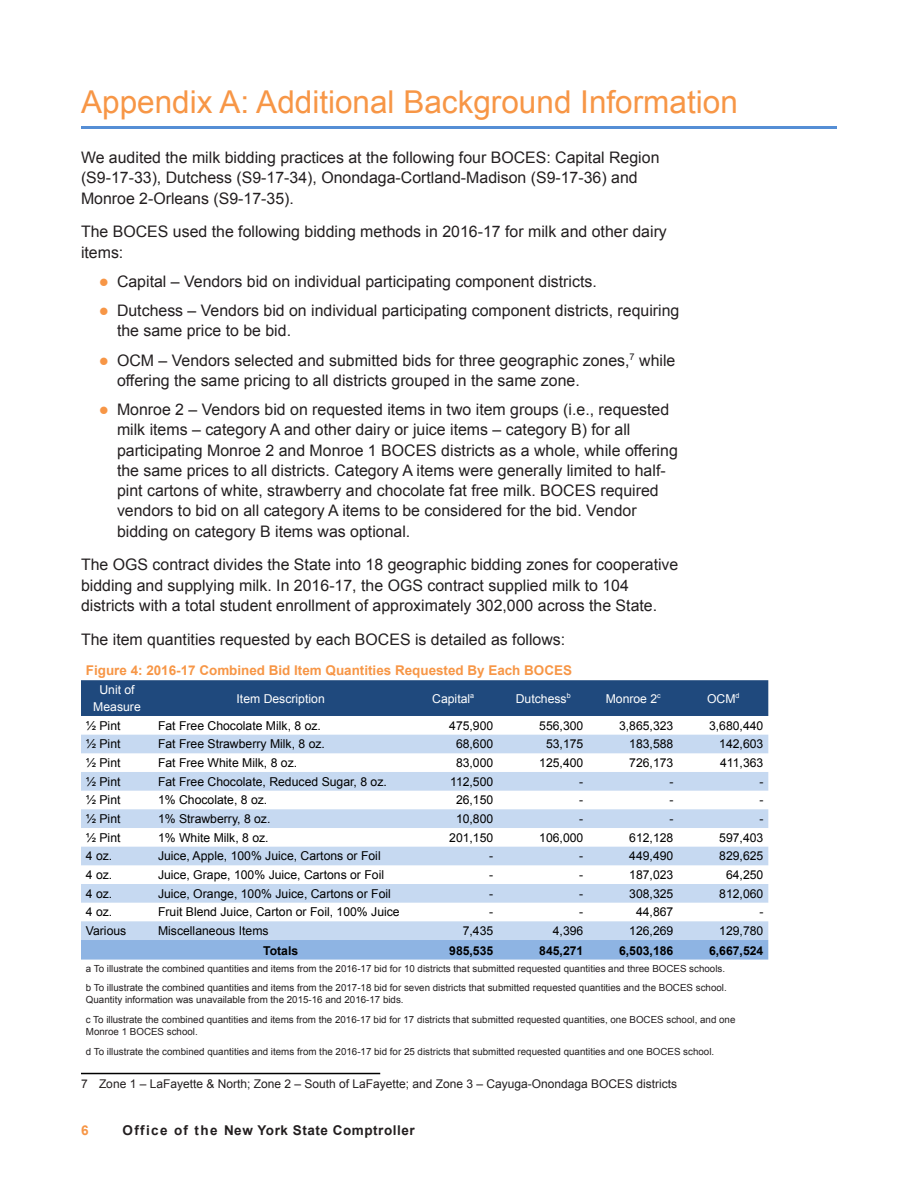
<style>
.page{position:relative;width:918px;height:1188px;background:#fff}
.page>*{position:absolute;margin:0;border:0;box-sizing:border-box;transform-origin:0 0}
.Section_Heads{font:31.5px "Arial";color:#f79646}
.Body_Text{font:15.9px/20.2px "Arial";color:#231f20}
._7_Figures{font:700 13.5px "Arial";color:#f79646}
.t1{font:700 13.5px "Arial";letter-spacing:.04em;color:#231f20}
._7_Figures-2{font:12.15px "Arial";color:#000}
._7_Figures-3{font:12.15px/17.1px "Arial";color:#fff;text-align:center}
._7_Figures-4{font:700 12.15px "Arial";color:#000}
.Footnotes{font:12px "Arial";color:#231f20}
.Footnotes-2{font:9.75px/12.1px "Arial";color:#231f20}
.s1{color:#f79646}
</style>
<div class="page">
<hr style="left:81px;top:126px;width:756px;height:3px;background:#558ed5">
<div style="left:81px;top:680px;width:687px;height:36px;background:#1f497d"></div>
<svg style="left:81px;top:735px;width:687px;height:205px;fill:#c6d9f1"></svg>
<div style="left:81px;top:940px;width:687px;height:20px;background:#8eb4e3"></div>
<hr style="left:81px;top:1073px;width:299px;height:1px;background:#000">
<p class="Section_Heads" style="left:81px;top:81px;width:658px">Appendix A: Additional Background Information</p>
<p class="Body_Text" style="left:81px;top:148px;width:580px">We audited the milk bidding practices at the following four BOCES: Capital Region (S9-17-33), Dutchess (S9-17-34), Onondaga-Cortland-Madison (S9-17-36) and<br>Monroe 2-Orleans (S9-17-35).</p>
<p class="Body_Text" style="left:81px;top:222px;width:587px">The BOCES used the following bidding methods in 2016-17 for milk and other dairy items:</p>
<p class="Body_Text" style="left:99px;top:271px;width:497px"><span class="s1">●</span> Capital – Vendors bid on individual participating component districts.</p>
<p class="Body_Text" style="left:117px;top:301px;width:564px;text-indent:-18px"><span class="s1">●</span> Dutchess – Vendors bid on individual participating component districts, requiring the same price to be bid.</p>
<p class="Body_Text" style="left:117px;top:350px;width:560px;text-indent:-18px"><span class="s1">●</span> OCM – Vendors selected and submitted bids for three geographic zones,<sup>7</sup> while offering the same pricing to all districts grouped in the same zone.</p>
<p class="Body_Text" style="left:117px;top:400px;width:562px;text-indent:-18px"><span class="s1">●</span> Monroe 2 – Vendors bid on requested items in two item groups (i.e. , requested milk items – category A and other dairy or juice items – category B) for all participating Monroe 2 and Monroe 1 BOCES districts as a whole, while offering the same prices to all districts. Category A items were generally limited to half&shy;pint cartons of white, strawberry and chocolate fat free milk. BOCES required vendors to bid on all category A items to be considered for the bid. Vendor bidding on category B items was optional.</p>
<p class="Body_Text" style="left:81px;top:555px;width:599px">The OGS contract divides the State into 18 geographic bidding zones for cooperative bidding and supplying milk. In 2016-17, the OGS contract supplied milk to 104 districts with a total student enrollment of approximately 302,000 across the State.</p>
<p class="Body_Text" style="left:81px;top:630px;width:486px">The item quantities requested by each BOCES is detailed as follows:</p>
<p class="_7_Figures" style="left:86px;top:662px;width:488px">Figure 4: 2016-17 Combined Bid Item Quantities Requested By Each BOCES</p>
<p class="_7_Figures-3" style="left:93px;top:681px;width:49px">Unit of<br>Measure</p>
<p class="_7_Figures-3" style="left:237px;top:690px;width:90px">Item Description</p>
<p class="_7_Figures-3" style="left:432px;top:690px;width:43px">Capital<sup>a</sup></p>
<p class="_7_Figures-3" style="left:516px;top:690px;width:56px">Dutchess<sup>b</sup></p>
<p class="_7_Figures-3" style="left:606px;top:690px;width:57px">Monroe 2<sup>c</sup></p>
<p class="_7_Figures-3" style="left:707px;top:690px;width:34px">OCM<sup>d</sup></p>
<p class="_7_Figures-2" style="left:86px;top:718px;width:36px">½ Pint</p>
<p class="_7_Figures-2" style="left:158px;top:718px;width:162px">Fat Free Chocolate Milk, 8 oz.</p>
<p class="_7_Figures-2" style="left:449px;top:718px;width:46px">475,900</p>
<p class="_7_Figures-2" style="left:539px;top:718px;width:46px">556,300</p>
<p class="_7_Figures-2" style="left:619px;top:718px;width:56px">3,865,323</p>
<p class="_7_Figures-2" style="left:709px;top:718px;width:56px">3,680,440</p>
<p class="_7_Figures-2" style="left:86px;top:736px;width:36px">½ Pint</p>
<p class="_7_Figures-2" style="left:158px;top:736px;width:166px">Fat Free Strawberry Milk, 8 oz.</p>
<p class="_7_Figures-2" style="left:456px;top:736px;width:39px">68,600</p>
<p class="_7_Figures-2" style="left:546px;top:736px;width:39px">53,175</p>
<p class="_7_Figures-2" style="left:629px;top:736px;width:46px">183,588</p>
<p class="_7_Figures-2" style="left:719px;top:736px;width:46px">142,603</p>
<p class="_7_Figures-2" style="left:86px;top:755px;width:36px">½ Pint</p>
<p class="_7_Figures-2" style="left:158px;top:755px;width:139px">Fat Free White Milk, 8 oz.</p>
<p class="_7_Figures-2" style="left:456px;top:755px;width:39px">83,000</p>
<p class="_7_Figures-2" style="left:539px;top:755px;width:46px">125,400</p>
<p class="_7_Figures-2" style="left:629px;top:755px;width:46px">726,173</p>
<p class="_7_Figures-2" style="left:720px;top:755px;width:45px">411,363</p>
<p class="_7_Figures-2" style="left:86px;top:774px;width:36px">½ Pint</p>
<p class="_7_Figures-2" style="left:158px;top:774px;width:228px">Fat Free Chocolate, Reduced Sugar, 8 oz.</p>
<p class="_7_Figures-2" style="left:450px;top:774px;width:45px">112,500</p>
<p class="_7_Figures-2" style="left:579px;top:774px;width:6px">-</p>
<p class="_7_Figures-2" style="left:669px;top:774px;width:6px">-</p>
<p class="_7_Figures-2" style="left:759px;top:774px;width:6px">-</p>
<p class="_7_Figures-2" style="left:86px;top:792px;width:36px">½ Pint</p>
<p class="_7_Figures-2" style="left:158px;top:792px;width:109px">1% Chocolate, 8 oz.</p>
<p class="_7_Figures-2" style="left:456px;top:792px;width:39px">26,150</p>
<p class="_7_Figures-2" style="left:579px;top:792px;width:6px">-</p>
<p class="_7_Figures-2" style="left:669px;top:792px;width:6px">-</p>
<p class="_7_Figures-2" style="left:759px;top:792px;width:6px">-</p>
<p class="_7_Figures-2" style="left:86px;top:811px;width:36px">½ Pint</p>
<p class="_7_Figures-2" style="left:158px;top:811px;width:112px">1% Strawberry, 8 oz.</p>
<p class="_7_Figures-2" style="left:456px;top:811px;width:39px">10,800</p>
<p class="_7_Figures-2" style="left:579px;top:811px;width:6px">-</p>
<p class="_7_Figures-2" style="left:669px;top:811px;width:6px">-</p>
<p class="_7_Figures-2" style="left:759px;top:811px;width:6px">-</p>
<p class="_7_Figures-2" style="left:86px;top:830px;width:36px">½ Pint</p>
<p class="_7_Figures-2" style="left:158px;top:830px;width:110px">1% White Milk, 8 oz.</p>
<p class="_7_Figures-2" style="left:449px;top:830px;width:46px">201,150</p>
<p class="_7_Figures-2" style="left:539px;top:830px;width:46px">106,000</p>
<p class="_7_Figures-2" style="left:629px;top:830px;width:46px">612,128</p>
<p class="_7_Figures-2" style="left:719px;top:830px;width:46px">597,403</p>
<p class="_7_Figures-2" style="left:86px;top:848px;width:26px">4 oz.</p>
<p class="_7_Figures-2" style="left:158px;top:848px;width:224px">Juice, Apple, 100% Juice, Cartons or Foil</p>
<p class="_7_Figures-2" style="left:489px;top:848px;width:6px">-</p>
<p class="_7_Figures-2" style="left:579px;top:848px;width:6px">-</p>
<p class="_7_Figures-2" style="left:629px;top:848px;width:46px">449,490</p>
<p class="_7_Figures-2" style="left:719px;top:848px;width:46px">829,625</p>
<p class="_7_Figures-2" style="left:86px;top:867px;width:26px">4 oz.</p>
<p class="_7_Figures-2" style="left:158px;top:867px;width:228px">Juice, Grape, 100% Juice, Cartons or Foil</p>
<p class="_7_Figures-2" style="left:489px;top:867px;width:6px">-</p>
<p class="_7_Figures-2" style="left:579px;top:867px;width:6px">-</p>
<p class="_7_Figures-2" style="left:629px;top:867px;width:46px">187,023</p>
<p class="_7_Figures-2" style="left:726px;top:867px;width:39px">64,250</p>
<p class="_7_Figures-2" style="left:86px;top:886px;width:26px">4 oz.</p>
<p class="_7_Figures-2" style="left:158px;top:886px;width:234px">Juice, Orange, 100% Juice, Cartons or Foil</p>
<p class="_7_Figures-2" style="left:489px;top:886px;width:6px">-</p>
<p class="_7_Figures-2" style="left:579px;top:886px;width:6px">-</p>
<p class="_7_Figures-2" style="left:629px;top:886px;width:46px">308,325</p>
<p class="_7_Figures-2" style="left:719px;top:886px;width:46px">812,060</p>
<p class="_7_Figures-2" style="left:86px;top:904px;width:26px">4 oz.</p>
<p class="_7_Figures-2" style="left:158px;top:904px;width:243px">Fruit Blend Juice, Carton or Foil, 100% Juice</p>
<p class="_7_Figures-2" style="left:489px;top:904px;width:6px">-</p>
<p class="_7_Figures-2" style="left:579px;top:904px;width:6px">-</p>
<p class="_7_Figures-2" style="left:636px;top:904px;width:39px">44,867</p>
<p class="_7_Figures-2" style="left:759px;top:904px;width:6px">-</p>
<p class="_7_Figures-2" style="left:86px;top:923px;width:42px">Various</p>
<p class="_7_Figures-2" style="left:158px;top:923px;width:112px">Miscellaneous Items</p>
<p class="_7_Figures-2" style="left:463px;top:923px;width:32px">7,435</p>
<p class="_7_Figures-2" style="left:553px;top:923px;width:32px">4,396</p>
<p class="_7_Figures-2" style="left:629px;top:923px;width:46px">126,269</p>
<p class="_7_Figures-2" style="left:719px;top:923px;width:46px">129,780</p>
<p class="_7_Figures-4" style="left:263px;top:942px;width:37px">Totals</p>
<p class="_7_Figures-4" style="left:449px;top:942px;width:46px">985,535</p>
<p class="_7_Figures-4" style="left:539px;top:942px;width:46px">845,271</p>
<p class="_7_Figures-4" style="left:619px;top:942px;width:56px">6,503,186</p>
<p class="_7_Figures-4" style="left:709px;top:942px;width:56px">6,667,524</p>
<p class="Footnotes-2" style="left:86px;top:962px;width:639px">a To illustrate the combined quantities and items from the 2016-17 bid for 10 districts that submitted requested quantities and three BOCES schools.</p>
<p class="Footnotes-2" style="left:86px;top:982px;width:641px">b To illustrate the combined quantities and items from the 2017-18 bid for seven districts that submitted requested quantities and the BOCES school.<br>Quantity information was unavailable from the 2015-16 and 2016-17 bids.</p>
<p class="Footnotes-2" style="left:86px;top:1013px;width:651px">c To illustrate the combined quantities and items from the 2016-17 bid for 17 districts that submitted requested quantities, one BOCES school, and one<br>Monroe 1 BOCES school.</p>
<p class="Footnotes-2" style="left:86px;top:1045px;width:628px">d To illustrate the combined quantities and items from the 2016-17 bid for 25 districts that submitted requested quantities and one BOCES school.</p>
<p class="Footnotes" style="left:81px;top:1076px;width:598px">7 Zone 1 – LaFayette &amp; North; Zone 2 – South of LaFayette; and Zone 3 – Cayuga-Onondaga BOCES districts</p>
<p class="_7_Figures" style="left:81px;top:1121px;width:9px">6</p>
<p class="t1" style="left:123px;top:1121px;width:294px">Office of the New York State Comptroller</p>
</div>
